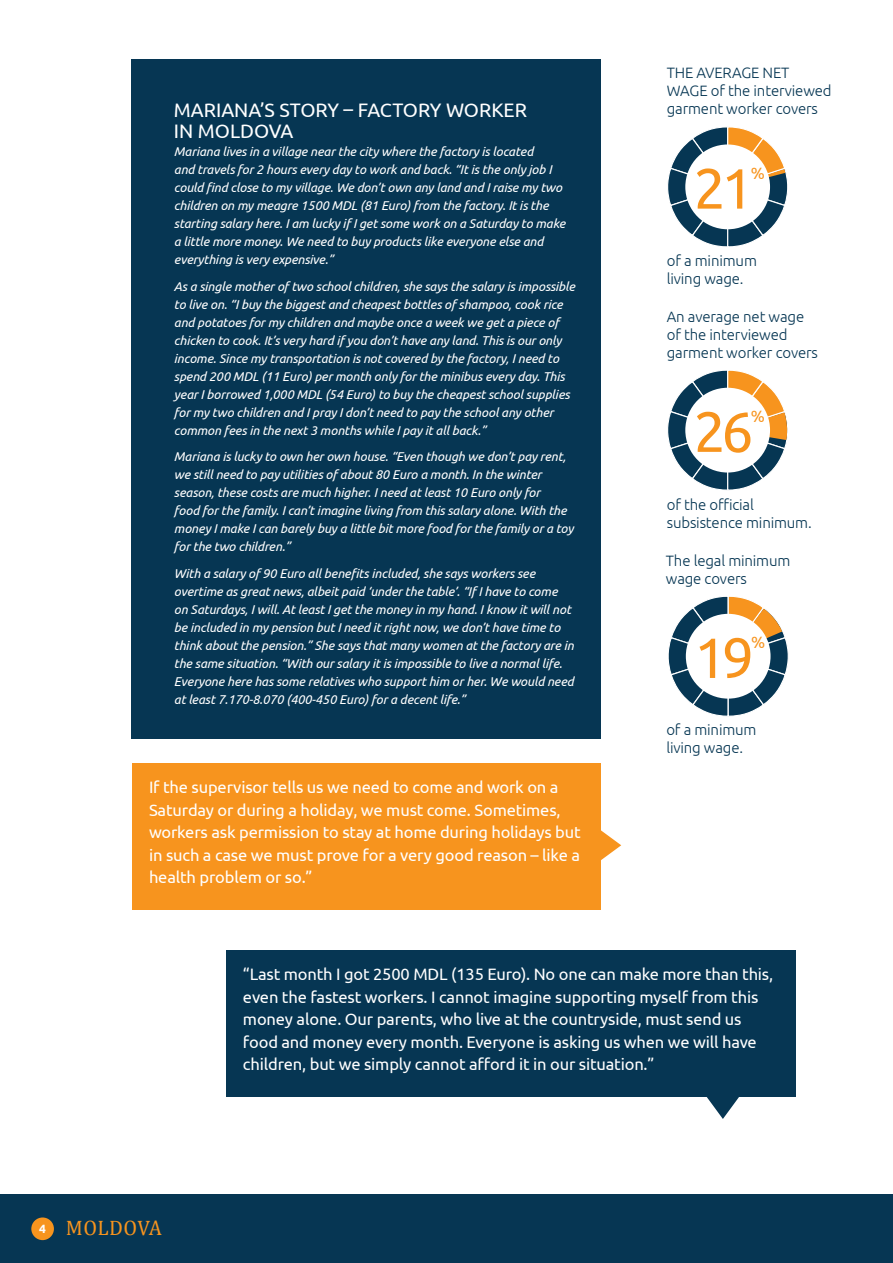
<style>
.page{position:relative;width:893px;height:1263px;background:#fff}
.page>*{position:absolute;margin:0;border:0;box-sizing:border-box;transform-origin:0 0}
.t1{font:56.55px "Ubuntu";color:#f7941e}
.t2{font:21px "Cambria";letter-spacing:.02em;color:#f7941e}
.t3{font:19.5px/21px "Ubuntu";color:#fff}
.t4{font:16.5px/22.5px "Ubuntu";letter-spacing:-.01em;color:#fff}
.t5{font:16.35px "Ubuntu";color:#f7941e}
.t6{font:300 15px/18px "Ubuntu";letter-spacing:-.01em;color:#063653}
.t7{font:italic 12.75px/18px "Ubuntu";letter-spacing:-.01em;color:#fff}
.s1{font-family:"Ubuntu";font-weight:700;font-size:12px;color:#fff}
</style>
<div class="page">
<div style="left:0;top:1195px;width:893px;height:68px;background:#063653"></div>
<div style="left:31px;top:1217px;width:23px;height:23px;background:#f7941e;border-radius:50%"></div>
<div style="left:131px;top:59px;width:470px;height:680px;background:#063653"></div>
<svg style="left:667px;top:127px;width:121px;height:120px"></svg>
<div style="left:685px;top:144px;width:85px;height:85px;background:#fff;border-radius:50%"></div>
<svg style="left:667px;top:370px;width:121px;height:120px"></svg>
<div style="left:685px;top:388px;width:85px;height:84px;background:#fff;border-radius:50%"></div>
<svg style="left:668px;top:596px;width:121px;height:121px"></svg>
<div style="left:686px;top:614px;width:84px;height:85px;background:#fff;border-radius:50%"></div>
<svg style="left:601px;top:830px;width:20px;height:30px"></svg>
<div style="left:132px;top:763px;width:469px;height:147px;background:#f7941e"></div>
<div style="left:226px;top:950px;width:569px;height:147px;background:#063653"></div>
<svg style="left:706px;top:1097px;width:33px;height:22px"></svg>
<h3 class="t3" style="left:174px;top:99px;width:355px">Mariana’s story – factory worker in Moldova</h3>
<p class="t7" style="left:174px;top:142px;width:393px">Mariana lives in a village near the city where the factory is located<br>and travels for 2 hours every day to work and back. “It is the only job I could find close to my village. We don’t own any land and I raise my two children on my meagre 1500 MDL (81 Euro) from the factory. It is the starting salary here. I am lucky if I get some work on a Saturday to make a little more money. We need to buy products like everyone else and everything is very expensive.”</p>
<p class="t7" style="left:174px;top:277px;width:403px">As a single mother of two school children, she says the salary is impossible to live on. “I buy the biggest and cheapest bottles of shampoo, cook rice and potatoes for my children and maybe once a week we get a piece of chicken to cook. It’s very hard if you don’t have any land. This is our only income. Since my transportation is not covered by the factory, I need to spend 200 MDL (11 Euro) per month only for the minibus every day. This year I borrowed 1,000 MDL (54 Euro) to buy the cheapest school supplies for my two children and I pray I don’t need to pay the school any other common fees in the next 3 months while I pay it all back.”</p>
<p class="t7" style="left:174px;top:447px;width:401px">Mariana is lucky to own her own house. “Even though we don’t pay rent, we still need to pay utilities of about 80 Euro a month. In the winter season, these costs are much higher. I need at least 10 Euro only for<br>food for the family. I can’t imagine living from this salary alone. With the money I make I can barely buy a little bit more food for the family or a toy for the two children.”</p>
<p class="t7" style="left:174px;top:564px;width:401px">With a salary of 90 Euro all benefits included, she says workers see overtime as great news, albeit paid ‘under the table’. “If I have to come on Saturdays, I will. At least I get the money in my hand. I know it will not be included in my pension but I need it right now, we don’t have time to think about the pension.” She says that many women at the factory are in the same situation. “With our salary it is impossible to live a normal life.<br>Everyone here has some relatives who support him or her. We would need at least 7.170-8.070 (400-450 Euro) for a decent life.”</p>
<p class="t4" style="left:149px;top:776px;width:433px">If the supervisor tells us we need to come and work on a Saturday or during a holiday, we must come. Sometimes, workers ask permission to stay at home during holidays but in such a case we must prove for a very good reason – like a health problem or so.”</p>
<p class="t6" style="left:667px;top:64px;width:166px">The average net wage of the interviewed garment worker covers</p>
<h1 class="t1" style="left:694px;top:154px;width:61px">21</h1>
<p class="t5" style="left:751px;top:163px;width:16px">%</p>
<p class="t6" style="left:667px;top:251px;width:92px">of a minimum living wage.</p>
<p class="t6" style="left:667px;top:307px;width:153px">An average net wage of the interviewed garment worker covers</p>
<h1 class="t1" style="left:694px;top:397px;width:61px">26</h1>
<p class="t5" style="left:751px;top:406px;width:16px">%</p>
<p class="t6" style="left:667px;top:495px;width:147px">of the official subsistence minimum.</p>
<p class="t6" style="left:666px;top:551px;width:126px">The legal minimum wage covers</p>
<h1 class="t1" style="left:694px;top:623px;width:61px">19</h1>
<p class="t5" style="left:751px;top:633px;width:16px">%</p>
<p class="t6" style="left:666px;top:720px;width:92px">of a minimum living wage.</p>
<h2 class="t2" style="left:39px;top:1215px;width:124px"><span class="s1">4</span> MOLDOVA</h2>
<p class="t4" style="left:243px;top:962px;width:532px">“Last month I got 2500 MDL (135 Euro). No one can make more than this, even the fastest workers. I cannot imagine supporting myself from this money alone. Our parents, who live at the countryside, must send us food and money every month. Everyone is asking us when we will have children, but we simply cannot afford it in our situation.”</p>
</div>
